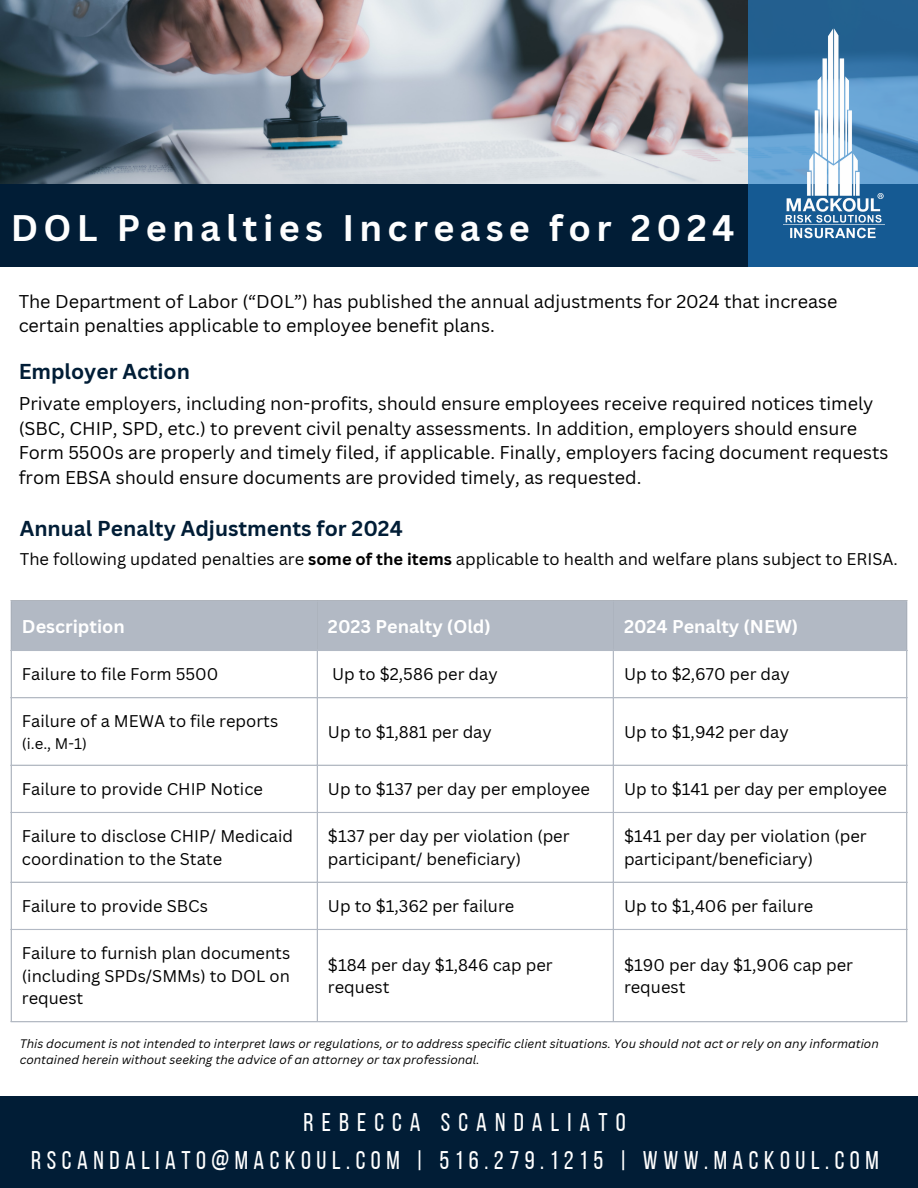
<style>
.page{position:relative;width:918px;height:1188px;background:#fff}
.page>*{position:absolute;margin:0;border:0;box-sizing:border-box;transform-origin:0 0}
.t1{font:700 36px "Canva Sans";letter-spacing:.15em;color:#fefefe}
.t2{font:25.5px "Bebas Neue";letter-spacing:.215em;color:#fefefe}
.t3{font:25.5px "Bebas Neue";letter-spacing:.315em;color:#fefefe}
.t4{font:700 21px "Canva Sans";color:#011d36}
.t5{font:18px/24.8px "Canva Sans";color:#000}
.t6{font:700 18px "Canva Sans";color:#fff}
.t7{font:16.5px/22.5px "Canva Sans";color:#000}
.t8{font:15px "Canva Sans";color:#000}
.t9{font:italic 12px/16px "Canva Sans";color:#000}
.s1{font-weight:700}
</style>
<div class="page">
<img style="left:0;top:0;width:749px;height:185px">
<div style="left:0;top:185px;width:918px;height:82px;background:#011d36"></div>
<div style="left:0;top:1096px;width:918px;height:92px;background:#011d36"></div>
<svg style="left:749px;top:0;width:169px;height:267px;background:#2f6fa3"></svg>
<img style="left:783px;top:28px;width:101px;height:210px">
<div style="left:12px;top:602px;width:894px;height:48px;background:#b2b9c4"></div>
<hr style="left:11px;top:602px;width:1px;height:419px;background:#b2b9c4">
<hr style="left:317px;top:602px;width:1px;height:419px;background:#b2b9c4">
<hr style="left:613px;top:602px;width:1px;height:419px;background:#b2b9c4">
<hr style="left:906px;top:602px;width:1px;height:419px;background:#b2b9c4">
<hr style="left:11px;top:600px;width:896px;height:2px;background:#b2b9c4">
<hr style="left:11px;top:650px;width:896px;height:1px;background:#b2b9c4">
<hr style="left:11px;top:697px;width:896px;height:1px;background:#b2b9c4">
<hr style="left:11px;top:765px;width:896px;height:1px;background:#b2b9c4">
<hr style="left:11px;top:812px;width:896px;height:1px;background:#b2b9c4">
<hr style="left:11px;top:882px;width:896px;height:1px;background:#b2b9c4">
<hr style="left:11px;top:929px;width:896px;height:1px;background:#b2b9c4">
<hr style="left:11px;top:1021px;width:896px;height:1px;background:#b2b9c4">
<p class="t1" style="left:11px;top:203px;width:725px">DOL Penalties Increase for 2024</p>
<p class="t5" style="left:19px;top:288px;width:820px">The Department of Labor (“DOL”) has published the annual adjustments for 2024 that increase certain penalties applicable to employee benefit plans.</p>
<p class="t4" style="left:19px;top:357px;width:173px">Employer Action</p>
<p class="t5" style="left:19px;top:391px;width:871px">Private employers, including non-profits, should ensure employees receive required notices timely (SBC, CHIP, SPD, etc.) to prevent civil penalty assessments. In addition, employers should ensure Form 5500s are properly and timely filed, if applicable. Finally, employers facing document requests from EBSA should ensure documents are provided timely, as requested.</p>
<p class="t4" style="left:20px;top:514px;width:384px">Annual Penalty Adjustments for 2024</p>
<p class="t7" style="left:20px;top:548px;width:880px">The following updated penalties are <span class="s1">some of the items</span> applicable to health and welfare plans subject to ERISA.</p>
<p class="t6" style="left:22px;top:614px;width:104px">Description</p>
<p class="t6" style="left:328px;top:614px;width:164px">2023 Penalty (Old)</p>
<p class="t6" style="left:624px;top:614px;width:176px">2024 Penalty (NEW)</p>
<p class="t7" style="left:22px;top:663px;width:198px">Failure to file Form 5500</p>
<p class="t7" style="left:332px;top:663px;width:167px">Up to $2,586 per day</p>
<p class="t7" style="left:624px;top:663px;width:167px">Up to $2,670 per day</p>
<p class="t7" style="left:22px;top:710px;width:258px">Failure of a MEWA to file reports</p>
<p class="t8" style="left:22px;top:733px;width:67px">(i.e., M-1)</p>
<p class="t7" style="left:328px;top:720px;width:165px">Up to $1,881 per day</p>
<p class="t7" style="left:624px;top:720px;width:166px">Up to $1,942 per day</p>
<p class="t7" style="left:22px;top:777px;width:243px">Failure to provide CHIP Notice</p>
<p class="t7" style="left:328px;top:777px;width:264px">Up to $137 per day per employee</p>
<p class="t7" style="left:624px;top:777px;width:265px">Up to $141 per day per employee</p>
<p class="t7" style="left:22px;top:825px;width:273px">Failure to disclose CHIP/ Medicaid coordination to the State</p>
<p class="t7" style="left:328px;top:825px;width:243px">$137 per day per violation (per participant/ beneficiary)</p>
<p class="t7" style="left:624px;top:825px;width:244px">$141 per day per violation (per participant/beneficiary)</p>
<p class="t7" style="left:22px;top:894px;width:187px">Failure to provide SBCs</p>
<p class="t7" style="left:328px;top:894px;width:188px">Up to $1,362 per failure</p>
<p class="t7" style="left:624px;top:894px;width:191px">Up to $1,406 per failure</p>
<p class="t7" style="left:22px;top:942px;width:270px;text-align:justify">Failure to furnish plan documents (including SPDs/SMMs) to DOL on request</p>
<p class="t7" style="left:328px;top:953px;width:226px">$184 per day $1,846 cap per request</p>
<p class="t7" style="left:624px;top:953px;width:231px">$190 per day $1,906 cap per request</p>
<p class="t9" style="left:20px;top:1035px;width:861px">This document is not intended to interpret laws or regulations, or to address specific client situations. You should not act or rely on any information contained herein without seeking the advice of an attorney or tax professional.</p>
<p class="t3" style="left:304px;top:1112px;width:324px">REBECCA SCANDALIATO</p>
<p class="t2" style="left:31px;top:1150px;width:849px">RSCANDALIATO@MACKOUL.COM | 516.279.1215 | WWW.MACKOUL.COM</p>
</div>
